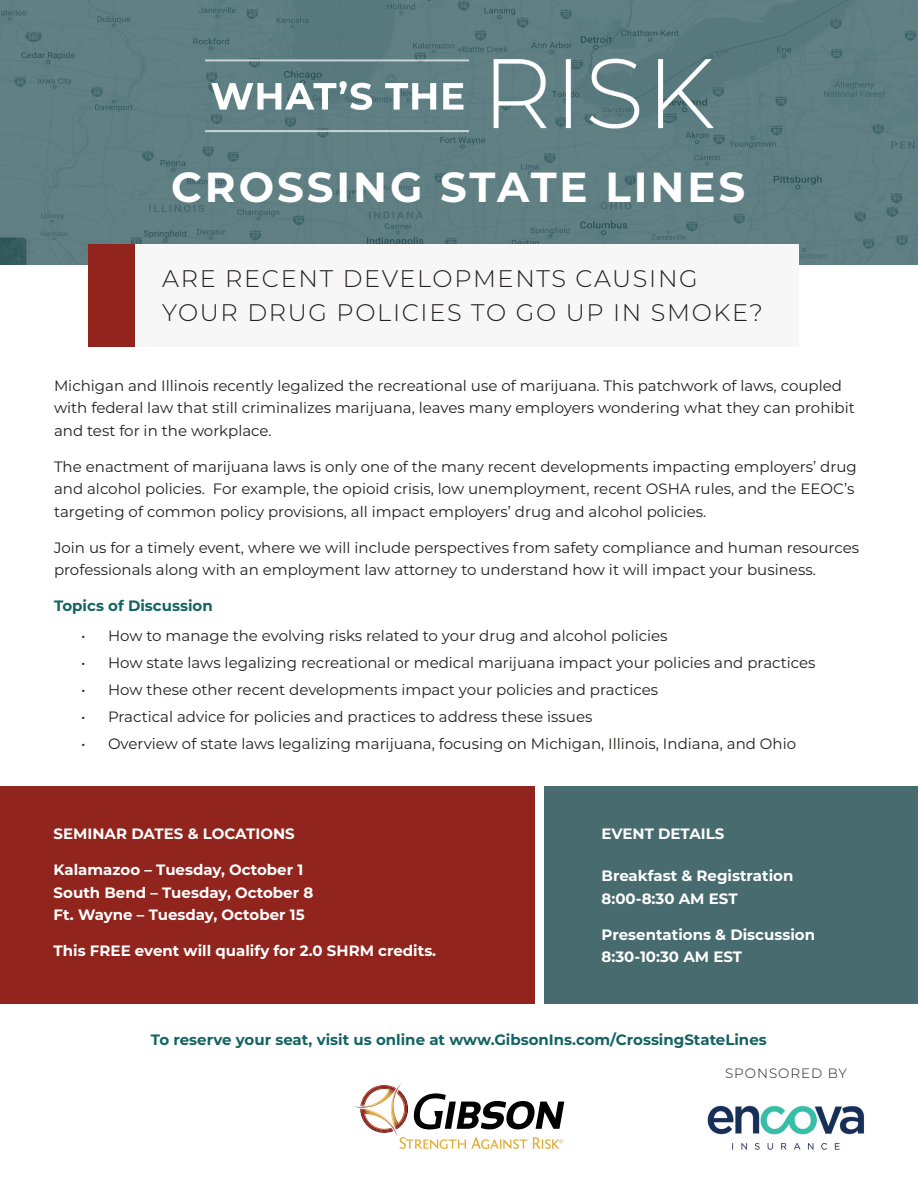
<style>
.page{position:relative;width:918px;height:1188px;background:#fff}
.page>*{position:absolute;margin:0;border:0;box-sizing:border-box;transform-origin:0 0}
.t1{font:700 42px "Montserrat";letter-spacing:.07em;color:#fff}
.t2{font:300 24px/34.5px "Montserrat";letter-spacing:.07em;color:#231f20}
.t3{font:15px/22.5px "Montserrat";color:#231f20}
.t4{font:700 15px/22.5px "Montserrat";color:#fff}
.t5{font:700 15px "Montserrat";color:#136361}
.t6{font:300 13.5px "Montserrat";letter-spacing:.07em;color:#231f20}
</style>
<div class="page">
<div style="left:0;top:787px;width:535px;height:217px;background:#91241d"></div>
<img style="left:0;top:0;width:918px;height:265px">
<div style="left:135px;top:245px;width:663px;height:102px;background:#f7f7f8"></div>
<div style="left:89px;top:245px;width:46px;height:102px;background:#91241d"></div>
<div style="left:544px;top:787px;width:374px;height:217px;background:#476b6f"></div>
<svg style="left:354px;top:1084px;width:210px;height:65px"></svg>
<img style="left:179px;top:15px;width:560px;height:140px">
<img style="left:707px;top:1105px;width:158px;height:45px">
<h1 class="t1" style="left:171px;top:157px;width:576px">CROSSING STATE LINES</h1>
<h2 class="t2" style="left:162px;top:260px;width:602px">ARE RECENT DEVELOPMENTS CAUSING<br>YOUR DRUG POLICIES TO GO UP IN SMOKE?</h2>
<p class="t3" style="left:54px;top:374px;width:802px">Michigan and Illinois recently legalized the recreational use of marijuana. This patchwork of laws, coupled with federal law that still criminalizes marijuana, leaves many employers wondering what they can prohibit and test for in the workplace.</p>
<p class="t3" style="left:54px;top:455px;width:804px">The enactment of marijuana laws is only one of the many recent developments impacting employers’ drug and alcohol policies. For example, the opioid crisis, low unemployment, recent OSHA rules, and the EEOC’s targeting of common policy provisions, all impact employers’ drug and alcohol policies.</p>
<p class="t3" style="left:54px;top:536px;width:807px">Join us for a timely event, where we will include perspectives from safety compliance and human resources professionals along with an employment law attorney to understand how it will impact your business.</p>
<p class="t5" style="left:54px;top:595px;width:160px">Topics of Discussion</p>
<p class="t3" style="left:81px;top:623px;width:588px">• How to manage the evolving risks related to your drug and alcohol policies</p>
<p class="t3" style="left:81px;top:651px;width:736px">• How state laws legalizing recreational or medical marijuana impact your policies and practices</p>
<p class="t3" style="left:81px;top:678px;width:579px">• How these other recent developments impact your policies and practices</p>
<p class="t3" style="left:81px;top:705px;width:513px">• Practical advice for policies and practices to address these issues</p>
<p class="t3" style="left:81px;top:732px;width:717px">• Overview of state laws legalizing marijuana, focusing on Michigan, Illinois, Indiana, and Ohio</p>
<p class="t4" style="left:54px;top:822px;width:243px">SEMINAR DATES &amp; LOCATIONS</p>
<p class="t4" style="left:54px;top:858px;width:261px">Kalamazoo – Tuesday, October 1<br>South Bend – Tuesday, October 8<br>Ft. Wayne – Tuesday, October 15</p>
<p class="t4" style="left:54px;top:939px;width:384px">This FREE event will qualify for 2.0 SHRM credits.</p>
<p class="t4" style="left:602px;top:821px;width:124px">EVENT DETAILS</p>
<p class="t4" style="left:602px;top:864px;width:193px">Breakfast &amp; Registration<br>8:00-8:30 AM EST</p>
<p class="t4" style="left:602px;top:923px;width:215px">Presentations &amp; Discussion<br>8:30-10:30 AM EST</p>
<p class="t5" style="left:151px;top:1029px;width:617px">To reserve your seat, visit us online at www.GibsonIns.com/CrossingStateLines</p>
<p class="t6" style="left:725px;top:1064px;width:123px">SPONSORED BY</p>
</div>
